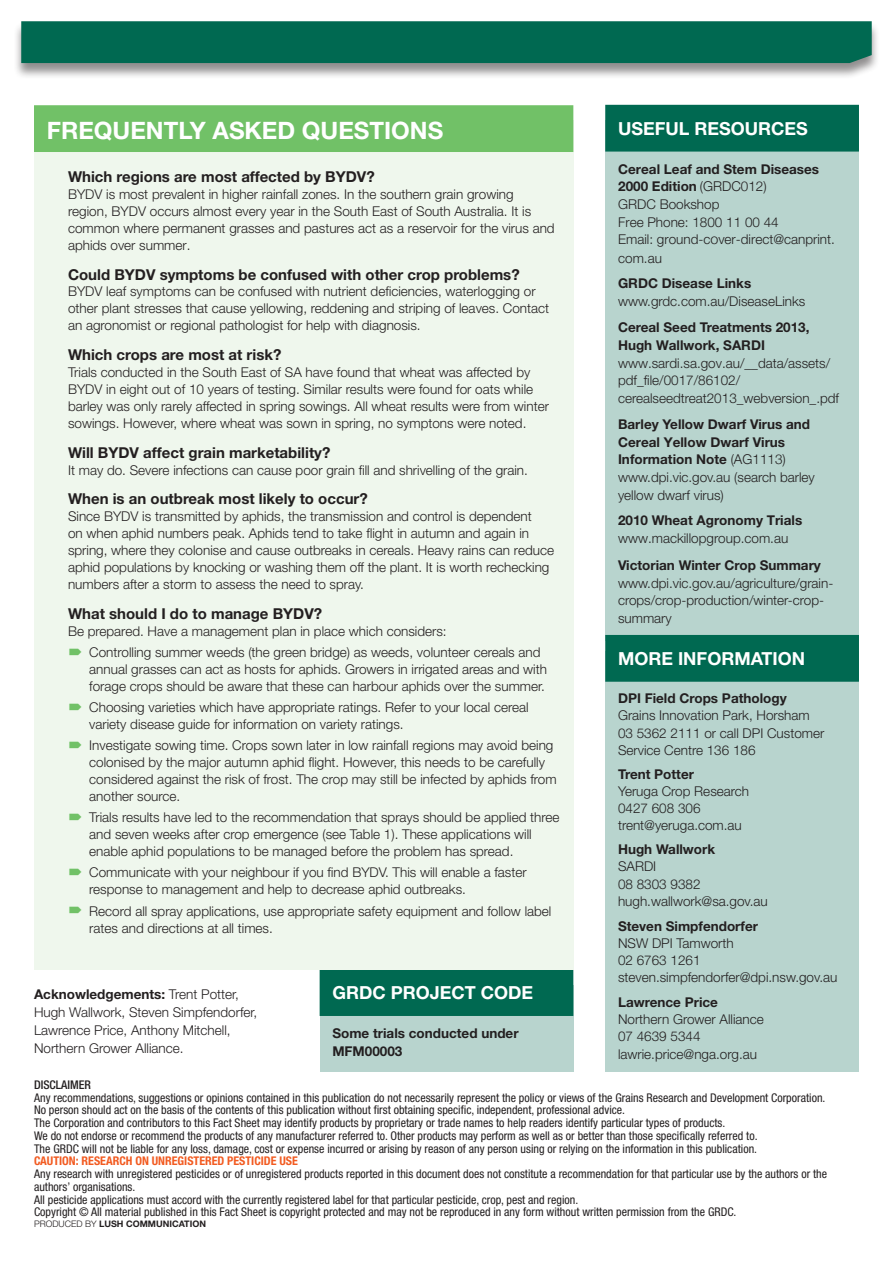
<style>
.page{position:relative;width:893px;height:1263px;background:#fff}
.page>*{position:absolute;margin:0;border:0;box-sizing:border-box;transform-origin:0 0}
._03__Key_points_head{font:700 24px "Helvetica Neue";color:#fff}
._06__Endnotes_head{font:700 18px "Helvetica Neue";color:#fff}
._04__Crosshead_2{font:700 15px "Helvetica Neue";color:#231f20}
.No_Spacing{font:700 15px "Helvetica Neue";color:#231f20}
.No_Spacing-2{font:300 13.5px/17px "Helvetica Neue";color:#231f20}
._06__Endnotes_respon{font:300 13.5px/17.7px "Helvetica Neue";color:#231f20}
._06__Endnotes_lead{font:700 13.5px/18px "Helvetica Neue";color:#231f20}
._06__Endnotes_acknow{font:300 13.5px/18px "Helvetica Neue";color:#231f20}
._06__Endnotes_respon-2{font:700 13.5px/17.2px "Helvetica Neue";color:#231f20}
.t1{font:condensed 12px/12.8px "Helvetica Neue";color:#231f20}
.t2{font:700 condensed 12px "Helvetica Neue";color:#f25b21}
._07__Photo_credit{font:700 9px "Helvetica Neue";color:#231f20}
.s1{font-weight:700}
.s2{font-family:"Helvetica Neue LT";font-weight:300}
.s3{font-family:"Helvetica Neue LT";font-size:14.25px}
.s4{font-weight:500}
.s5{font-weight:300}
</style>
<div class="page">
<div style="left:13px;top:22px;width:867px;height:58px;background:#231f20;opacity:.5"></div>
<div style="left:21px;top:21px;width:851px;height:42px;background:#006951"></div>
<div style="left:605px;top:120px;width:254px;height:521px;background:#b8d4ce"></div>
<div style="left:605px;top:105px;width:254px;height:47px;background:#006951"></div>
<div style="left:605px;top:651px;width:254px;height:420px;background:#b8d4ce"></div>
<div style="left:605px;top:635px;width:254px;height:47px;background:#006951"></div>
<div style="left:320px;top:985px;width:253px;height:86px;background:#b8d4ce"></div>
<div style="left:320px;top:969px;width:253px;height:47px;background:#006951"></div>
<div style="left:34px;top:120px;width:539px;height:850px;background:#eff7ed"></div>
<div style="left:34px;top:105px;width:539px;height:47px;background:#71c167"></div>
<p class="_03__Key_points_head" style="left:47px;top:116px;width:398px">FREQUENTLY ASKED QUESTIONS</p>
<p class="No_Spacing" style="left:68px;top:167px;width:308px">Which regions are most affected by BYDV?</p>
<p class="No_Spacing-2" style="left:68px;top:186px;width:488px">BYDV is most prevalent in higher rainfall zones. In the southern grain growing region, BYDV occurs almost every year in the South East of South Australia. It is common where permanent grasses and pastures act as a reservoir for the virus and aphids over summer.</p>
<p class="_04__Crosshead_2" style="left:68px;top:265px;width:453px">Could BYDV symptoms be confused with other crop problems?</p>
<p class="No_Spacing-2" style="left:68px;top:283px;width:483px">BYDV leaf symptoms can be confused with nutrient deficiencies, waterlogging or other plant stresses that cause yellowing, reddening and striping of leaves. Contact an agronomist or regional pathologist for help with diagnosis.</p>
<p class="_04__Crosshead_2" style="left:68px;top:345px;width:215px">Which crops are most at risk?</p>
<p class="No_Spacing-2" style="left:68px;top:363px;width:482px">Trials conducted in the South East of SA have found that wheat was affected by BYDV in eight out of 10 years of testing. Similar results were found for oats while barley was only rarely affected in spring sowings. All wheat results were from winter sowings. However, where wheat was sown in spring, no symptons were noted.</p>
<p class="_04__Crosshead_2" style="left:68px;top:443px;width:264px">Will BYDV affect grain marketability?</p>
<p class="No_Spacing-2" style="left:68px;top:461px;width:461px">It may do. Severe infections can cause poor grain fill and shrivelling of the grain.</p>
<p class="_04__Crosshead_2" style="left:68px;top:490px;width:301px">When is an outbreak most likely to occur?</p>
<p class="No_Spacing-2" style="left:68px;top:508px;width:487px">Since BYDV is transmitted by aphids, the transmission and control is dependent<br>on when aphid numbers peak. Aphids tend to take flight in autumn and again in spring, where they colonise and cause outbreaks in cereals. Heavy rains can reduce aphid populations by knocking or washing them off the plant. It is worth rechecking numbers after a storm to assess the need to spray.</p>
<p class="_04__Crosshead_2" style="left:68px;top:604px;width:256px">What should I do to manage BYDV?</p>
<p class="No_Spacing-2" style="left:68px;top:622px;width:380px">Be prepared. Have a management plan in place which considers:</p>
<p class="No_Spacing-2" style="left:89px;top:643px;width:459px">Controlling summer weeds (the green bridge) as weeds, volunteer cereals and annual grasses can act as hosts for aphids. Growers in irrigated areas and with forage crops should be aware that these can harbour aphids over the summer.</p>
<p class="No_Spacing-2" style="left:89px;top:698px;width:441px">Choosing varieties which have appropriate ratings. Refer to your local cereal variety disease guide for information on variety ratings.</p>
<p class="No_Spacing-2" style="left:89px;top:737px;width:469px">Investigate sowing time. Crops sown later in low rainfall regions may avoid being colonised by the major autumn aphid flight. However, this needs to be carefully considered against the risk of frost. The crop may still be infected by aphids from another source.</p>
<p class="No_Spacing-2" style="left:89px;top:809px;width:472px">Trials results have led to the recommendation that sprays should be applied three and seven weeks after crop emergence (see Table 1). These applications will enable aphid populations to be managed before the problem has spread.</p>
<p class="No_Spacing-2" style="left:89px;top:864px;width:439px">Communicate with your neighbour if you find BYDV. This will enable a faster response to management and help to decrease aphid outbreaks.</p>
<p class="No_Spacing-2" style="left:89px;top:902px;width:464px">Record all spray applications, use appropriate safety equipment and follow label rates and directions at all times.</p>
<p class="_06__Endnotes_acknow" style="left:34px;top:985px;width:225px"><span class="s1">Acknowledgements:</span> Trent Potter, Hugh Wallwork, Steven Simpfendorfer, Lawrence Price, Anthony Mitchell, Northern Grower Alliance.</p>
<p class="_06__Endnotes_head" style="left:332px;top:981px;width:202px">GRDC PROJECT CODE</p>
<p class="_06__Endnotes_lead" style="left:332px;top:1024px;width:188px">Some trials conducted under<br>MFM00003</p>
<p class="_06__Endnotes_head" style="left:618px;top:117px;width:191px">USEFUL RESOURCES</p>
<p class="_06__Endnotes_respon-2" style="left:618px;top:160px;width:202px">Cereal Leaf and Stem Diseases<br>2000 Edition <span class="s2">(GRDC012)</span></p>
<p class="_06__Endnotes_respon" style="left:618px;top:195px;width:218px">GRDC Bookshop<br>Free Phone: 1800 11 00 44<br>Email: ground-c<span class="s3">o</span>ver-direct@canprint. com.au</p>
<p class="_06__Endnotes_lead" style="left:618px;top:274px;width:135px">GRDC Disease Links</p>
<p class="_06__Endnotes_respon" style="left:618px;top:292px;width:189px">www.grdc.com.au/DiseaseLinks</p>
<p class="_06__Endnotes_respon" style="left:618px;top:318px;width:223px"><span class="s1">Cereal Seed Treatments 2013,<br>Hugh Wallwork, SARDI </span>www.sardi.sa.gov.au/__data/assets/ pdf_file/0017/86102/ cerealseedtreat2013_webversion_.pdf</p>
<p class="_06__Endnotes_respon-2" style="left:618px;top:415px;width:194px">Barley Yellow Dwarf Virus and<br>Cereal Yellow Dwarf Virus<br>Information Note <span class="s2">(AG1113)</span></p>
<p class="_06__Endnotes_respon" style="left:618px;top:468px;width:198px">www.dpi.vic.gov.au (search barley yellow dwarf virus)</p>
<p class="_06__Endnotes_respon" style="left:618px;top:511px;width:186px"><span class="s1">2010 Wheat Agronomy Trials </span>www.mackillopgroup.com.au</p>
<p class="_06__Endnotes_lead" style="left:618px;top:556px;width:204px">Victorian Winter Crop Summary</p>
<p class="_06__Endnotes_respon" style="left:618px;top:574px;width:217px">www.dpi.vic.gov.au/agriculture/grain&shy;crops/crop-production/winter-crop&shy;summary</p>
<p class="_06__Endnotes_head" style="left:618px;top:647px;width:189px">MORE INFORMATION</p>
<p class="_06__Endnotes_lead" style="left:618px;top:689px;width:170px">DPI Field Crops Pathology</p>
<p class="_06__Endnotes_respon" style="left:618px;top:706px;width:193px">Grains Innovation Park, Horsham</p>
<p class="_06__Endnotes_respon" style="left:618px;top:724px;width:208px;line-height:17.2px">03 5362 2111 or call DPI Customer<br>Service Centre 136 186</p>
<p class="_06__Endnotes_lead" style="left:618px;top:764px;width:78px">Trent Potter</p>
<p class="_06__Endnotes_respon" style="left:618px;top:782px;width:133px">Yeruga Crop Research</p>
<p class="_06__Endnotes_respon" style="left:618px;top:799px;width:84px">0427 608 306</p>
<p class="_06__Endnotes_respon" style="left:618px;top:816px;width:125px">trent@yeruga.com.au</p>
<p class="_06__Endnotes_lead" style="left:618px;top:840px;width:99px">Hugh Wallwork</p>
<p class="_06__Endnotes_respon" style="left:618px;top:857px;width:40px">SARDI</p>
<p class="_06__Endnotes_respon" style="left:618px;top:874px;width:84px">08 8303 9382</p>
<p class="_06__Endnotes_respon" style="left:618px;top:892px;width:151px">hugh.wallwork@sa.gov.au</p>
<p class="_06__Endnotes_lead" style="left:618px;top:916px;width:142px">Steven Simpfendorfer</p>
<p class="_06__Endnotes_respon" style="left:618px;top:934px;width:117px">NSW DPI Tamworth</p>
<p class="_06__Endnotes_respon" style="left:618px;top:951px;width:84px">02 6763 1261</p>
<p class="_06__Endnotes_respon" style="left:618px;top:968px;width:221px">steven.simpfendorfer@dpi.nsw.gov.au</p>
<p class="_06__Endnotes_lead" style="left:618px;top:993px;width:101px">Lawrence Price</p>
<p class="_06__Endnotes_respon" style="left:618px;top:1010px;width:147px">Northern Grower Alliance</p>
<p class="_06__Endnotes_respon" style="left:618px;top:1027px;width:84px">07 4639 5344</p>
<p class="_06__Endnotes_respon" style="left:618px;top:1045px;width:141px">lawrie.price@nga.org.au</p>
<p class="t1" style="left:34px;top:1078px;width:793px"><span class="s4">DISCLAIMER<br></span>Any recommendations, suggestions or opinions contained in this publication do not necessarily represent the policy or views of the Grains Research and Development Corporation.<br>No person should act on the basis of the contents of this publication without first obtaining specific, independent, professional advice.<br>The Corporation and contributors to this Fact Sheet may identify products by proprietary or trade names to help readers identify particular types of products.<br>We do not endorse or recommend the products of any manufacturer referred to. Other products may perform as well as or better than those specifically referred to.<br>The GRDC will not be liable for any loss, damage, cost or expense incurred or arising by reason of any person using or relying on the information in this publication.</p>
<p class="t2" style="left:34px;top:1154px;width:265px">CAUTION: RESEARCH ON UNREGISTERED PESTICIDE USE</p>
<p class="t1" style="left:34px;top:1167px;width:795px">Any research with unregistered pesticides or of unregistered products reported in this document does not constitute a recommendation for that particular use by the authors or the authors’ organisations.</p>
<p class="t1" style="left:34px;top:1193px;width:546px">All pesticide applications must accord with the currently registered label for that particular pesticide, crop, pest and region.</p>
<p class="t1" style="left:34px;top:1205px;width:704px">Copyright © All material published in this Fact Sheet is copyright protected and may not be reproduced in any form without written permission from the GRDC.</p>
<p class="_07__Photo_credit" style="left:34px;top:1218px;width:174px"><span class="s5">PRODUCED BY</span> LUSH COMMUNICATION</p>
</div>
